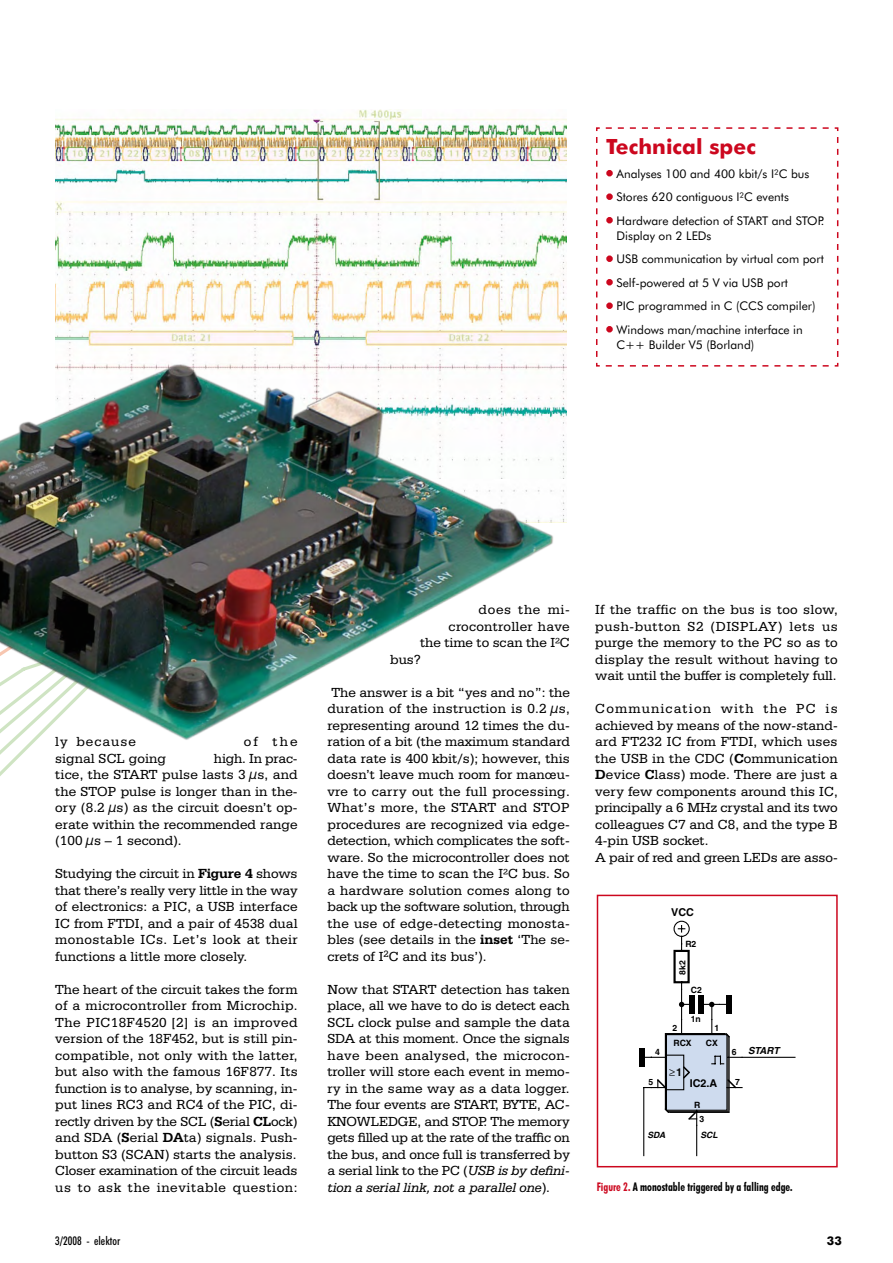
<style>
.page{position:relative;width:893px;height:1263px;background:#fff}
.page>*{position:absolute;margin:0;border:0;box-sizing:border-box;transform-origin:0 0}
.t1{font:700 21px "Futura BT";color:#cc071e}
.t2{font:13.95px/16.5px "Serifa BT";color:#000;text-align:justify}
.t3{font:13.95px "Serifa BT";letter-spacing:.02em;color:#000}
.t4{font:13.95px "Serifa BT";letter-spacing:.045em;color:#000}
.t5{font:13.95px "Serifa BT";letter-spacing:.065em;color:#000}
.t6{font:12px/15px "Futura BT";color:#000}
.t7{font:700 condensed 12px "Futura BT";color:#000;scale:.9 1}
.t8{font:500 condensed 12px "Futura BT";color:#000}
.t9{font:700 12px "Futura BT";color:#000}
.t10{font:700 10.8px "Helvetica";color:#000}
.t11{font:italic 700 9.75px "Helvetica";color:#000}
.t12{font:700 8.7px "Helvetica";color:#000}
.t13{font:italic 700 8.7px "Helvetica";color:#000}
.s1{color:#cc071e}
.s2{font-weight:700}
.s3{font-style:italic}
</style>
<div class="page">
<img style="left:55px;top:109px;width:512px;height:413px">
<img style="left:0;top:351px;width:563px;height:400px">
<div style="left:639px;top:1048px;width:5px;height:18px;background:#000"></div>
<hr style="left:741px;top:1057px;width:54px;height:1px;background:#000">
<svg style="left:640px;top:920px;width:103px;height:206px"></svg>
<hr style="left:643px;top:1087px;width:1px;height:69px;background:#000">
<hr style="left:696px;top:1125px;width:1px;height:31px;background:#000">
<div style="left:597px;top:895px;width:241px;height:272px;border:2px solid #cc071e"></div>
<svg style="left:596px;top:127px;width:243px;height:240px"></svg>
<h1 class="t1" style="left:606px;top:134px;width:152px">Technical spec</h1>
<p class="t6" style="left:606px;top:166px;width:205px"><span class="s1">•</span> Analyses 100 and 400 kbit/s I²C bus</p>
<p class="t6" style="left:606px;top:189px;width:184px"><span class="s1">•</span> Stores 620 contiguous I²C events</p>
<p class="t6" style="left:617px;top:213px;width:209px;text-indent:-11px"><span class="s1">•</span> Hardware detection of START and STOP.<br>Display on 2 LEDs</p>
<p class="t6" style="left:606px;top:251px;width:219px"><span class="s1">•</span> USB communication by virtual com port</p>
<p class="t6" style="left:606px;top:275px;width:184px"><span class="s1">•</span> Self-powered at 5 V via USB port</p>
<p class="t6" style="left:606px;top:298px;width:211px"><span class="s1">•</span> PIC programmed in C (CCS compiler)</p>
<p class="t6" style="left:617px;top:322px;width:188px;text-indent:-11px"><span class="s1">•</span> Windows man/machine interface in<br>C++ Builder V5 (Borland)</p>
<p class="t5" style="left:55px;top:733px;width:82px">ly because</p>
<p class="t2" style="left:244px;top:733px;width:55px">of the</p>
<p class="t2" style="left:55px;top:749px;width:112px">signal SCL going</p>
<p class="t2" style="left:55px;top:749px;width:244px;text-indent:159px">high. In prac&shy;tice, the START pulse lasts 3 µs, and the STOP pulse is longer than in the&shy;ory (8.2 µs) as the circuit doesn’t op&shy;erate within the recommended range (100 µs – 1 second).</p>
<p class="t2" style="left:55px;top:865px;width:244px">Studying the circuit in <span class="s2">Figure 4</span> shows that there’s really very little in the way of electronics: a PIC, a USB interface IC from FTDI, and a pair of 4538 dual monostable ICs. Let’s look at their functions a little more closely.</p>
<p class="t2" style="left:55px;top:980px;width:244px">The heart of the circuit takes the form of a microcontroller from Microchip.<br>The PIC18F4520 [2] is an improved version of the 18F452, but is still pin&shy;compatible, not only with the latter, but also with the famous 16F877. Its function is to analyse, by scanning, in&shy;put lines RC3 and RC4 of the PIC, di&shy;rectly driven by the SCL (<span class="s2">S</span>erial <span class="s2">CL</span>ock) and SDA (<span class="s2">S</span>erial <span class="s2">DA</span>ta) signals. Push&shy;button S3 (SCAN) starts the analysis.<br>Closer examination of the circuit leads us to ask the inevitable question:</p>
<p class="t4" style="left:479px;top:601px;width:93px">does the mi-</p>
<p class="t3" style="left:449px;top:618px;width:123px">crocontroller have</p>
<p class="t2" style="left:420px;top:634px;width:151px">the time to scan the I²C</p>
<p class="t2" style="left:390px;top:650px;width:32px">bus?</p>
<p class="t2" style="left:327px;top:683px;width:244px">The answer is a bit “yes and no”: the duration of the instruction is 0.2 μ s, representing around 12 times the du&shy;ration of a bit (the maximum standard data rate is 400 kbit/s); however, this doesn’t leave much room for manœu&shy;vre to carry out the full processing.<br>What’s more, the START and STOP procedures are recognized via edge&shy;detection, which complicates the soft&shy;ware. So the microcontroller does not have the time to scan the I²C bus. So a hardware solution comes along to back up the software solution, through the use of edge-detecting monosta&shy;bles (see details in the <span class="s2">inset</span> ‘The se&shy;crets of I<sup>2</sup>C and its bus’).</p>
<p class="t2" style="left:327px;top:980px;width:244px">Now that START detection has taken place, all we have to do is detect each SCL clock pulse and sample the data SDA at this moment. Once the signals have been analysed, the microcon&shy;troller will store each event in memo&shy;ry in the same way as a data logger.<br>The four events are START, BYTE, AC-KNOWLEDGE, and STOP. The memory gets filled up at the rate of the traffic on the bus, and once full is transferred by a serial link to the PC (<span class="s3">USB is by defini&shy;tion a serial link, not a parallel one</span>).</p>
<p class="t2" style="left:595px;top:601px;width:244px">If the traffic on the bus is too slow, push-button S2 (DISPLAY) lets us purge the memory to the PC so as to display the result without having to wait until the buffer is completely full.</p>
<p class="t2" style="left:595px;top:700px;width:244px;text-align:left">Communication with the PC is achieved by means of the now-stand&shy;ard FT232 IC from FTDI, which uses the USB in the CDC (<span class="s2">C</span>ommunication<br><span class="s2">D</span>evice <span class="s2">C</span>lass) mode. There are just a very few components around this IC, principally a 6 MHz crystal and its two colleagues C7 and C8, and the type B<br>4-pin USB socket.<br>A pair of red and green LEDs are asso-</p>
<p class="t10" style="left:671px;top:906px;width:24px">VCC</p>
<p class="t12" style="left:685px;top:938px;width:13px">R2</p>
<p class="t12" style="left:677px;top:975px;width:16px;rotate:-90deg">8k2</p>
<p class="t12" style="left:691px;top:985px;width:13px">C2</p>
<p class="t12" style="left:691px;top:1014px;width:12px">1n</p>
<p class="t12" style="left:655px;top:1046px;width:6px">4</p>
<p class="t12" style="left:672px;top:1022px;width:6px">2</p>
<p class="t12" style="left:714px;top:1022px;width:6px">1</p>
<p class="t12" style="left:673px;top:1037px;width:20px">RCX</p>
<p class="t12" style="left:706px;top:1037px;width:14px">CX</p>
<p class="t10" style="left:669px;top:1066px;width:14px">≥1</p>
<p class="t12" style="left:732px;top:1046px;width:6px">6</p>
<p class="t12" style="left:649px;top:1076px;width:6px">5</p>
<p class="t12" style="left:735px;top:1076px;width:6px">7</p>
<p class="t10" style="left:690px;top:1076px;width:29px">IC2.A</p>
<p class="t12" style="left:694px;top:1099px;width:8px">R</p>
<p class="t12" style="left:699px;top:1113px;width:6px">3</p>
<p class="t13" style="left:648px;top:1129px;width:22px">SDA</p>
<p class="t13" style="left:700px;top:1129px;width:21px">SCL</p>
<p class="t11" style="left:748px;top:1044px;width:35px">START</p>
<p class="t7" style="left:597px;top:1179px;width:219px"><span class="s1">Figure 2.</span> A monostable triggered by a falling edge.</p>
<p class="t8" style="left:55px;top:1233px;width:67px">3/2008 - elektor</p>
<p class="t9" style="left:827px;top:1233px;width:16px">33</p>
</div>
